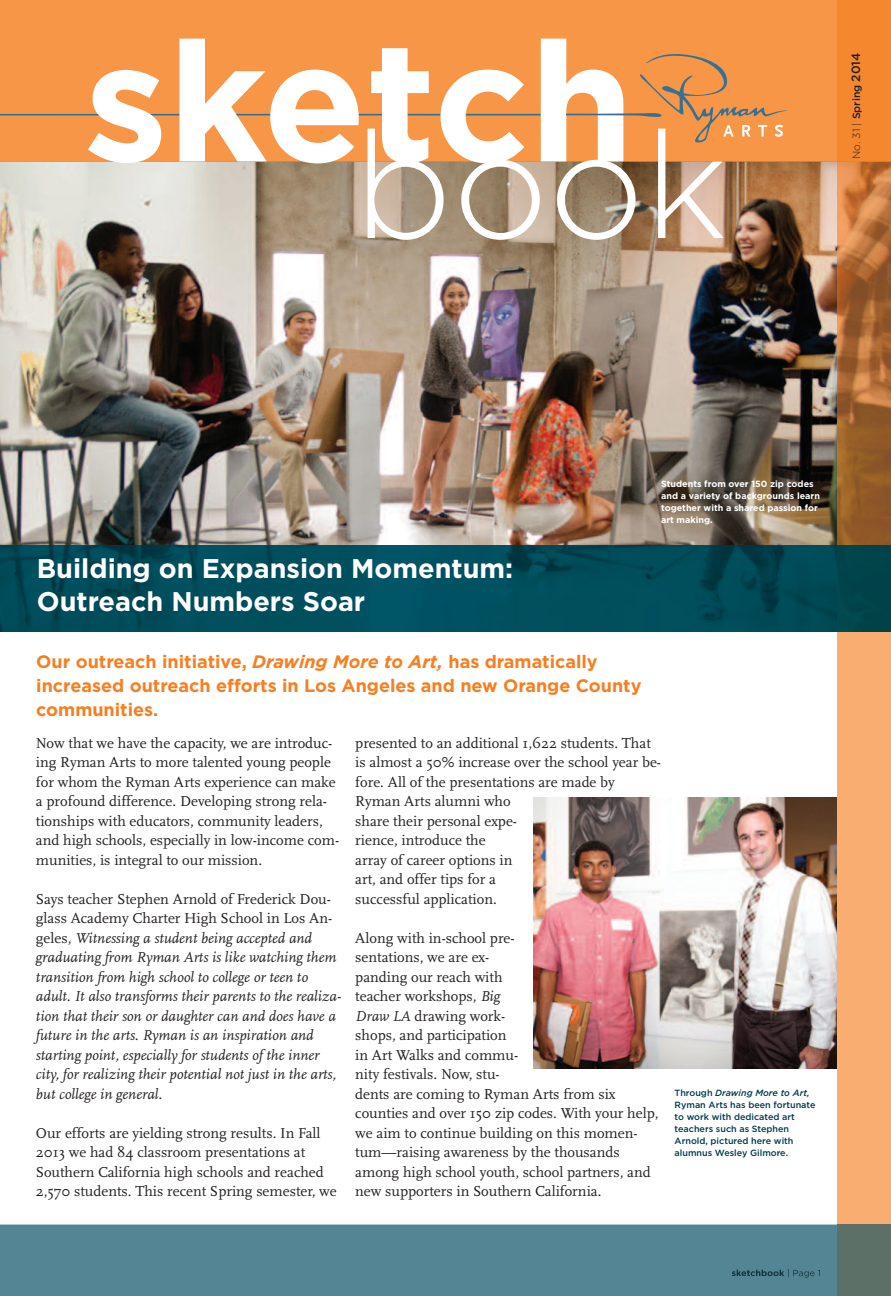
<style>
.page{position:relative;width:891px;height:1296px;background:#fff}
.page>*{position:absolute;margin:0;border:0;box-sizing:border-box;transform-origin:0 0}
.t1{font:700 168.15px "Gotham";color:#fff}
.t2{font:300 149.85px "Gotham";color:#fff}
.t3{font:700 27px/32.4px "Gotham";color:#fff}
.t4{font:700 18px/24px "Gotham";color:#f57f21}
.t5{font:15px/19.5px "Scala";color:#231f20}
.t6{font:italic 15px/19.5px "Scala";color:#231f20}
.t7{font:300 10.5px "Gotham";color:#231f20}
.t8{font:500 9px/12px "Gotham";color:#003a49}
.t9{font:700 9px/12px "Gotham";color:#fff}
.s1{font-weight:500}
.s2{font-weight:500;font-size:12px}
.s3{font-style:italic}
.s4{font-style:normal}
</style>
<div class="page">
<img style="left:0;top:162px;width:837px;height:470px">
<div style="left:837px;top:632px;width:54px;height:593px;background:#f9ad70"></div>
<img style="left:837px;top:162px;width:54px;height:383px">
<div style="left:0;top:0;width:837px;height:162px;background:#f79647"></div>
<div style="left:837px;top:0;width:54px;height:162px;background:#f5882f"></div>
<svg style="left:0;top:113px;width:553px;height:4px;background:#aa8563"></svg>
<svg style="left:567px;top:54px;width:221px;height:89px;background:#ea944d"></svg>
<div style="left:0;top:1225px;width:837px;height:71px;background:#548594"></div>
<div style="left:837px;top:1225px;width:54px;height:71px;background:#5d7068"></div>
<svg style="left:732px;top:1269px;width:88px;height:9px"></svg>
<img style="left:1px;top:545px;width:890px;height:87px">
<img style="left:533px;top:798px;width:304px;height:271px">
<h1 class="t1" style="left:84px;top:5px;width:552px">sketch</h1>
<h2 class="t2" style="left:354px;top:99px;width:376px">book</h2>
<p class="t7" style="left:850px;top:159px;width:108px;rotate:-90deg">No. 31 | <span class="s1">Spring</span> <span class="s2">2014</span></p>
<h3 class="t3" style="left:37px;top:553px;width:478px">Building on Expansion Momentum:<br>Outreach Numbers Soar</h3>
<p class="t4" style="left:36px;top:650px;width:607px">Our outreach initiative, <span class="s3">Drawing More to Art,</span> has dramatically increased outreach efforts in Los Angeles and new Orange County communities.</p>
<p class="t9" style="left:661px;top:478px;width:160px">Students from over 150 zip codes and a variety of backgrounds learn together with a shared passion for art making.</p>
<p class="t5" style="left:36px;top:733px;width:305px">Now that we have the capacity, we are introduc&shy;ing Ryman Arts to more talented young people for whom the Ryman Arts experience can make a profound difference. Developing strong rela&shy;tionships with educators, community leaders, and high schools, especially in low-income com&shy;munities, is integral to our mission.</p>
<p class="t6" style="left:36px;top:889px;width:306px"><span class="s4">Says teacher Stephen Arnold of Frederick Dou&shy;glass Academy Charter High School in Los An&shy;geles,</span> Witnessing a student being accepted and graduating from Ryman Arts is like watching them transition from high school to college or teen to adult. It also transforms their parents to the realiza&shy;tion that their son or daughter can and does have a future in the arts. Ryman is an inspiration and starting point, especially for students of the inner city, for realizing their potential not just in the arts, but college in general.</p>
<p class="t5" style="left:36px;top:1123px;width:302px">Our efforts are yielding strong results. In Fall 2013 we had 84 classroom presentations at Southern California high schools and reached 2,570 students. This recent Spring semester, we</p>
<p class="t5" style="left:355px;top:733px;width:307px">presented to an additional 1,622 students. That is almost a 50% increase over the school year be&shy;fore. All of the presentations are made by<br>Ryman Arts alumni who<br>share their personal expe-<br>rience, introduce the<br>array of career options in<br>art, and offer tips for a<br>successful application.</p>
<p class="t5" style="left:355px;top:928px;width:305px">Along with in-school pre-<br>sentations, we are ex-<br>panding our reach with<br>teacher workshops, <span class="s3">Big<br>Draw LA</span> drawing work-<br>shops, and participation<br>in Art Walks and commu-<br>nity festivals. Now, stu-<br>dents are coming to Ryman Arts from six counties and over 150 zip codes. With your help, we aim to continue building on this momen&shy;tum—raising awareness by the thousands among high school youth, school partners, and new supporters in Southern California.</p>
<p class="t8" style="left:675px;top:1087px;width:142px">Through <span class="s3">Drawing More to Art,<br></span>Ryman Arts has been fortunate to work with dedicated art teachers such as Stephen<br>Arnold, pictured here with alumnus Wesley Gilmore.</p>
</div>
